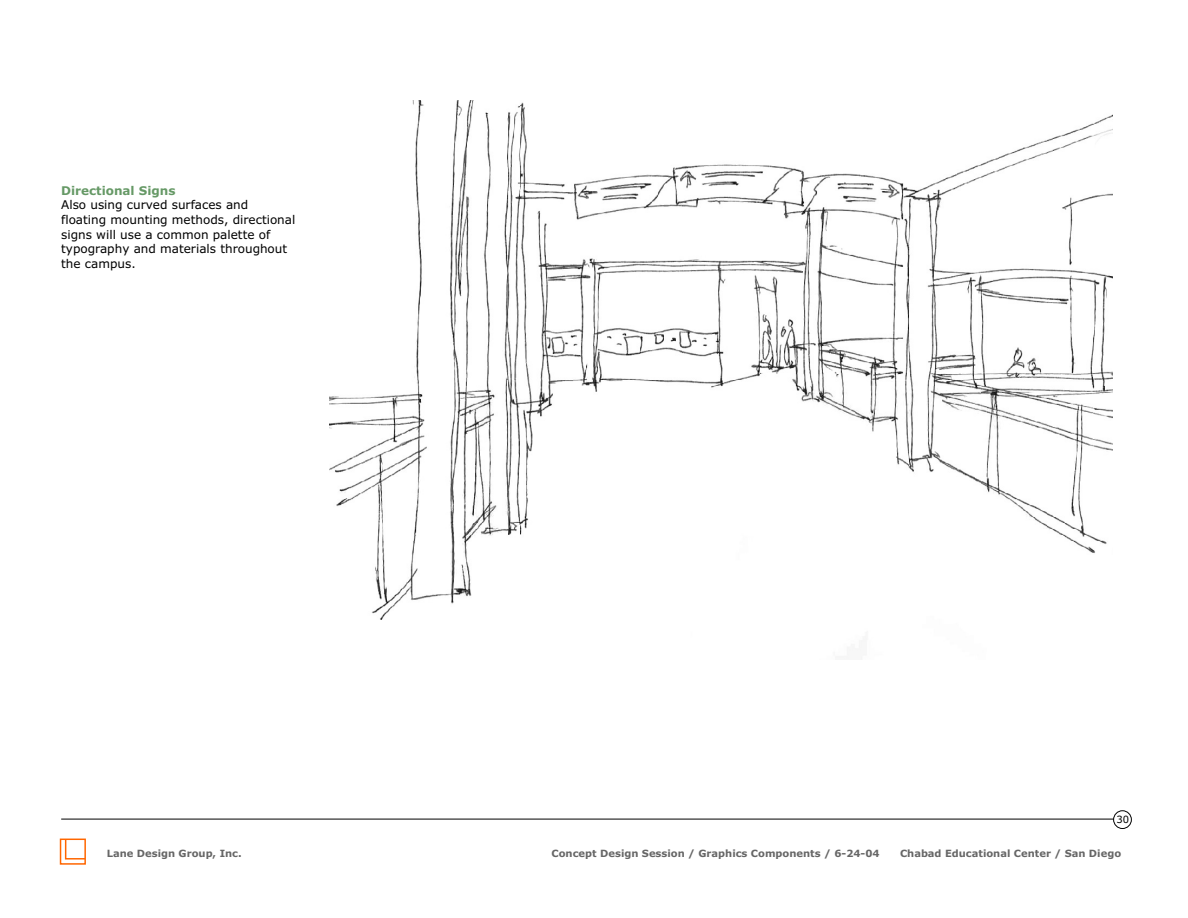
<style>
.page{position:relative;width:1188px;height:918px;background:#fff}
.page>*{position:absolute;margin:0;border:0;box-sizing:border-box;transform-origin:0 0}
.t1{font:12px/14.5px "Verdana";color:#000}
.t2{font:700 12px "Verdana";color:#696}
.t3{font:700 10.05px "Verdana";color:#666}
.t4{font:10.05px "Verdana";color:#000}
</style>
<div class="page">
<div style="left:60px;top:839px;width:26px;height:26px;border:2px solid #f60"></div>
<svg style="left:64px;top:838px;width:22px;height:22px"></svg>
<hr style="left:61px;top:819px;width:1061px;height:1px;background:#000">
<div style="left:1113px;top:811px;width:19px;height:18px;background:#fff;border:1px solid #000;border-radius:50%"></div>
<img style="left:329px;top:101px;width:783px;height:519px">
<p class="t2" style="left:61px;top:186px;width:116px">Directional Signs</p>
<p class="t1" style="left:61px;top:199px;width:236px">Also using curved surfaces and floating mounting methods, directional signs will use a common palette of typography and materials throughout the campus.</p>
<p class="t3" style="left:107px;top:850px;width:136px">Lane Design Group, Inc.</p>
<p class="t4" style="left:1117px;top:815px;width:14px">30</p>
<p class="t3" style="left:552px;top:850px;width:330px">Concept Design Session / Graphics Components / 6-24-04</p>
<p class="t3" style="left:900px;top:850px;width:223px">Chabad Educational Center / San Diego</p>
</div>
